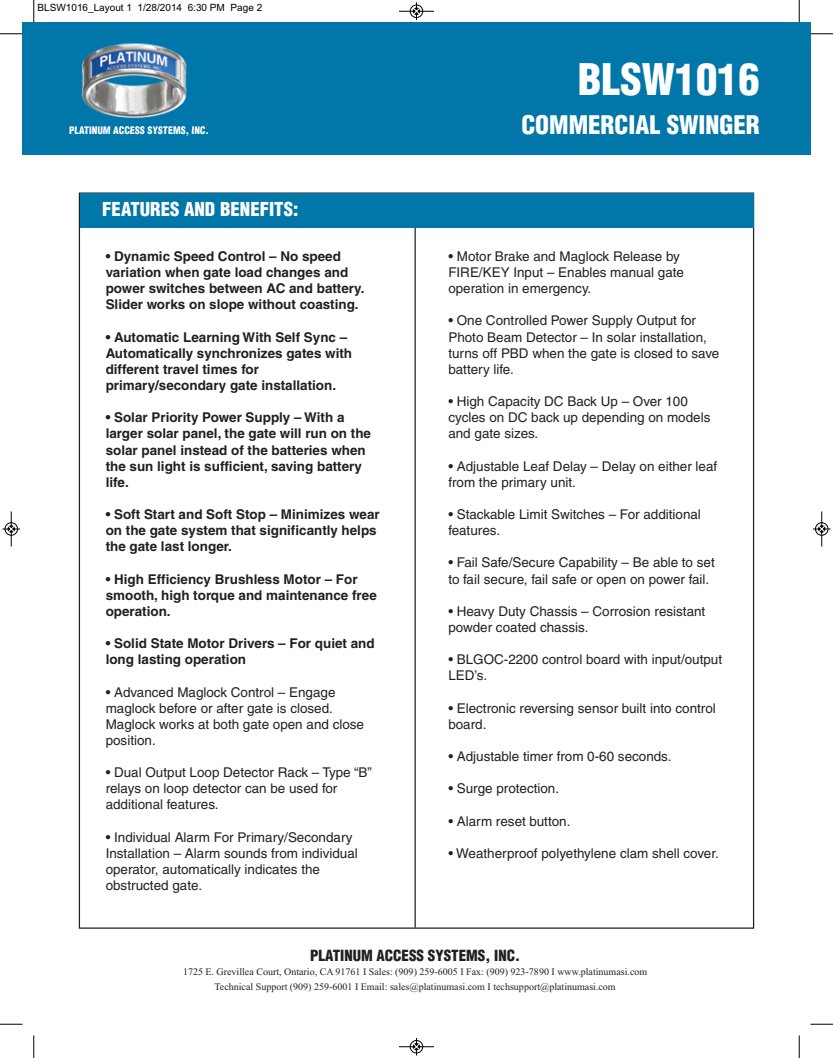
<style>
.page{position:relative;width:833px;height:1058px;background:#fff}
.page>*{position:absolute;margin:0;border:0;box-sizing:border-box;transform-origin:0 0}
.t1{font:900 condensed 42.5px "Helvetica LT Std";color:#fff}
.t2{font:900 condensed 25px "Helvetica LT Std";color:#fff}
.t3{font:900 condensed 18.75px "Helvetica LT Std";color:#fff}
.t4{font:900 condensed 15px "Helvetica LT Std";color:#231f20}
.t5{font:13.5px/16.1px "Helvetica";color:#231f20}
.t6{font:700 13.5px/16.1px "Helvetica";color:#231f20}
.t7{font:10px/15.5px "Times New Roman";color:#231f20;text-align:center}
.t8{font:10px "Arial";color:#000}
.t9{font:900 condensed 10px "Helvetica LT Std";color:#fff}
</style>
<div class="page">
<div style="left:80px;top:193px;width:673px;height:35px;background:#0076a9"></div>
<div style="left:22px;top:22px;width:788px;height:132px;background:#0076a9"></div>
<hr style="left:414px;top:228px;width:2px;height:699px;background:#231f20">
<img style="left:81px;top:43px;width:123px;height:87px">
<img style="left:72px;top:126px;width:91px;height:4px">
<svg style="left:33px;top:0;width:2px;height:22px"></svg>
<svg style="left:0;top:33px;width:22px;height:2px"></svg>
<svg style="left:798px;top:0;width:2px;height:22px"></svg>
<svg style="left:810px;top:33px;width:22px;height:2px"></svg>
<svg style="left:33px;top:1035px;width:2px;height:23px"></svg>
<svg style="left:0;top:1023px;width:22px;height:2px"></svg>
<svg style="left:798px;top:1035px;width:2px;height:23px"></svg>
<svg style="left:810px;top:1023px;width:22px;height:2px"></svg>
<hr style="left:399px;top:11px;width:35px;height:1px;background:#000">
<div style="left:410px;top:5px;width:13px;height:13px;border:1px solid #000;border-radius:50%"></div>
<svg style="left:413px;top:2px;width:6px;height:18px"></svg>
<hr style="left:399px;top:1046px;width:35px;height:1px;background:#000">
<div style="left:410px;top:1040px;width:13px;height:13px;border:1px solid #000;border-radius:50%"></div>
<svg style="left:413px;top:1038px;width:6px;height:17px"></svg>
<hr style="left:11px;top:511px;width:1px;height:35px;background:#000">
<div style="left:5px;top:522px;width:13px;height:13px;border:1px solid #000;border-radius:50%"></div>
<svg style="left:2px;top:526px;width:18px;height:6px"></svg>
<hr style="left:821px;top:511px;width:1px;height:35px;background:#000">
<div style="left:815px;top:522px;width:13px;height:13px;border:1px solid #000;border-radius:50%"></div>
<svg style="left:813px;top:526px;width:17px;height:6px"></svg>
<p class="t8" style="left:38px;top:2px;width:226px">BLSW1016_Layout 1 1/28/2014 6:30 PM Page 2</p>
<p class="t9" style="left:69px;top:126px;width:141px">PLATINUM ACCESS SYSTEMS, INC.</p>
<h3 class="t3" style="left:102px;top:202px;width:197px">FEATURES AND BENEFITS:</h3>
<p class="t6" style="left:106px;top:249px;width:260px">• Dynamic Speed Control – No speed variation when gate load changes and power switches between AC and battery.<br>Slider works on slope without coasting.</p>
<p class="t6" style="left:106px;top:330px;width:248px">• Automatic Learning With Self Sync – Automatically synchronizes gates with different travel times for primary/secondary gate installation.</p>
<p class="t6" style="left:106px;top:411px;width:267px">• Solar Priority Power Supply – With a larger solar panel, the gate will run on the solar panel instead of the batteries when the sun light is sufficient, saving battery life.</p>
<p class="t6" style="left:106px;top:507px;width:275px">• Soft Start and Soft Stop – Minimizes wear on the gate system that significantly helps the gate last longer.</p>
<p class="t6" style="left:106px;top:572px;width:272px">• High Efficiency Brushless Motor – For smooth, high torque and maintenance free operation.</p>
<p class="t6" style="left:106px;top:636px;width:270px">• Solid State Motor Drivers – For quiet and long lasting operation</p>
<p class="t5" style="left:106px;top:685px;width:260px">• Advanced Maglock Control – Engage maglock before or after gate is closed.<br>Maglock works at both gate open and close position.</p>
<p class="t5" style="left:106px;top:765px;width:268px">• Dual Output Loop Detector Rack – Type “B” relays on loop detector can be used for additional features.</p>
<p class="t5" style="left:106px;top:830px;width:254px">• Individual Alarm For Primary/Secondary Installation – Alarm sounds from individual operator, automatically indicates the obstructed gate.</p>
<h1 class="t1" style="left:578px;top:63px;width:183px">BLSW1016</h1>
<h2 class="t2" style="left:521px;top:115px;width:240px">COMMERCIAL SWINGER</h2>
<p class="t5" style="left:448px;top:249px;width:237px">• Motor Brake and Maglock Release by<br>FIRE/KEY Input – Enables manual gate operation in emergency.</p>
<p class="t5" style="left:448px;top:314px;width:272px">• One Controlled Power Supply Output for Photo Beam Detector – In solar installation, turns off PBD when the gate is closed to save battery life.</p>
<p class="t5" style="left:448px;top:394px;width:263px">• High Capacity DC Back Up – Over 100 cycles on DC back up depending on models and gate sizes.</p>
<p class="t5" style="left:448px;top:459px;width:270px">• Adjustable Leaf Delay – Delay on either leaf from the primary unit.</p>
<p class="t5" style="left:448px;top:507px;width:254px">• Stackable Limit Switches – For additional features.</p>
<p class="t5" style="left:448px;top:556px;width:268px">• Fail Safe/Secure Capability – Be able to set to fail secure, fail safe or open on power fail.</p>
<p class="t5" style="left:448px;top:604px;width:258px">• Heavy Duty Chassis – Corrosion resistant powder coated chassis.</p>
<p class="t5" style="left:448px;top:652px;width:275px">• BLGOC-2200 control board with input/output<br>LED’s.</p>
<p class="t5" style="left:448px;top:701px;width:269px">• Electronic reversing sensor built into control board.</p>
<p class="t5" style="left:448px;top:749px;width:225px">• Adjustable timer from 0-60 seconds.</p>
<p class="t5" style="left:448px;top:781px;width:112px">• Surge protection.</p>
<p class="t5" style="left:448px;top:814px;width:124px">• Alarm reset button.</p>
<p class="t5" style="left:448px;top:846px;width:272px">• Weatherproof polyethylene clam shell cover.</p>
<p class="t4" style="left:310px;top:949px;width:211px">PLATINUM ACCESS SYSTEMS, INC.</p>
<p class="t7" style="left:183px;top:963px;width:466px">1725 E. Grevillea Court, Ontario, CA 91761 I Sales: (909) 259-6005 I Fax: (909) 923-7890 I www.platinumasi.com<br>Technical Support (909) 259-6001 I Email: sales@platinumasi.com I techsupport@platinumasi.com</p>
</div>
